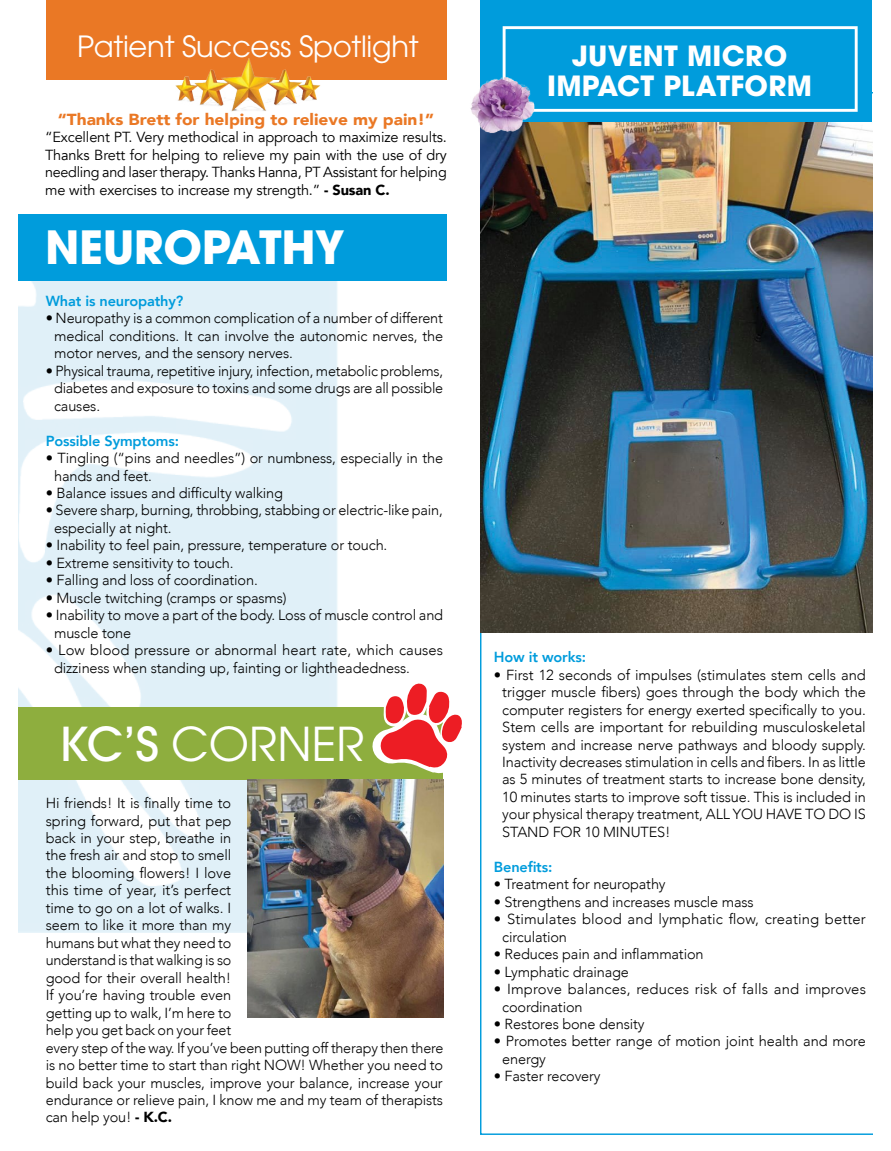
<style>
.page{position:relative;width:891px;height:1151px;background:#fff}
.page>*{position:absolute;margin:0;border:0;box-sizing:border-box;transform-origin:0 0}
.t1{font:46.35px "ITC Avant Garde Pro";color:#fff}
.t2{font:700 45.45px "ITC Avant Garde Pro";letter-spacing:-.01em;color:#fff}
.t3{font:29.03px "ITC Avant Garde Pro";letter-spacing:-.01em;color:#fff}
.t4{font:700 27.68px/30.6px "ITC Avant Garde Pro";letter-spacing:.01em;color:#fff;text-align:center}
.t5{font:900 15.97px "Avenir";color:#ea7825;scale:1.08 1}
.t6{font:300 14.62px/17.6px "Avenir";letter-spacing:-.01em;color:#000}
.t7{font:14.62px/17.6px "Avenir";letter-spacing:-.01em;color:#000;text-align:justify}
.t8{font:300 14.62px/17.6px "Avenir";letter-spacing:.01em;color:#000}
.t9{font:800 14.62px "Avenir";letter-spacing:-.01em;color:#009cdc}
.s1{font-weight:900}
.s2{font-weight:500}
</style>
<div class="page">
<svg style="left:480px;top:136px;width:392px;height:998px"></svg>
<img style="left:19px;top:281px;width:319px;height:651px">
<div style="left:481px;top:0;width:391px;height:122px;background:#009cdc"></div>
<div style="left:19px;top:214px;width:428px;height:67px;background:#009cdc"></div>
<div style="left:503px;top:26px;width:355px;height:86px;border:3px solid #fff"></div>
<div style="left:47px;top:0;width:400px;height:80px;background:#ea7825"></div>
<div style="left:19px;top:707px;width:424px;height:72px;background:#8eae3e"></div>
<svg style="left:372px;top:683px;width:90px;height:91px"></svg>
<img style="left:247px;top:779px;width:197px;height:237px">
<img style="left:481px;top:122px;width:391px;height:510px">
<img style="left:470px;top:72px;width:68px;height:64px">
<img style="left:175px;top:58px;width:146px;height:53px">
<h3 class="t3" style="left:77px;top:29px;width:343px">Patient Success Spotlight</h3>
<p class="t5" style="left:58px;top:106px;width:350px">“Thanks Brett for helping to relieve my pain!”</p>
<p class="t7" style="left:45px;top:129px;width:403px">“Excellent PT. Very methodical in approach to maximize results.<br>Thanks Brett for helping to relieve my pain with the use of dry needling and laser therapy. Thanks Hanna, PT Assistant for helping me with exercises to increase my strength.” <span class="s1">- Susan C.</span></p>
<h2 class="t2" style="left:45px;top:216px;width:301px">NEUROPATHY</h2>
<p class="t9" style="left:46px;top:289px;width:139px">What is neuropathy?</p>
<p class="t6" style="left:54px;top:309px;width:391px;text-align:justify;text-indent:-8px">• Neuropathy is a common complication of a number of different medical conditions. It can involve the autonomic nerves, the motor nerves, and the sensory nerves.</p>
<p class="t6" style="left:54px;top:362px;width:391px;text-align:justify;text-indent:-8px">• Physical trauma, repetitive injury, infection, metabolic problems, diabetes and exposure to toxins and some drugs are all possible causes.</p>
<p class="t9" style="left:46px;top:429px;width:135px">Possible Symptoms:</p>
<p class="t6" style="left:54px;top:449px;width:391px;text-indent:-8px">• Tingling (“pins and needles”) or numbness, especially in the hands and feet.</p>
<p class="t6" style="left:46px;top:484px;width:239px">• Balance issues and difficulty walking</p>
<p class="t6" style="left:54px;top:501px;width:390px;text-indent:-8px">• Severe sharp, burning, throbbing, stabbing or electric-like pain, especially at night.</p>
<p class="t6" style="left:46px;top:536px;width:343px">• Inability to feel pain, pressure, temperature or touch.</p>
<p class="t6" style="left:46px;top:554px;width:189px">• Extreme sensitivity to touch.</p>
<p class="t6" style="left:46px;top:571px;width:214px">• Falling and loss of coordination.</p>
<p class="t6" style="left:46px;top:589px;width:242px">• Muscle twitching (cramps or spasms)</p>
<p class="t6" style="left:54px;top:606px;width:391px;text-indent:-8px">• Inability to move a part of the body. Loss of muscle control and muscle tone</p>
<p class="t6" style="left:54px;top:641px;width:391px;text-indent:-8px">• Low blood pressure or abnormal heart rate, which causes dizziness when standing up, fainting or lightheadedness.</p>
<h1 class="t1" style="left:60px;top:714px;width:307px"><span class="s2">KC’S</span> CORNER</h1>
<p class="t6" style="left:46px;top:794px;width:399px">Hi friends! It is finally time to<br>spring forward, put that pep<br>back in your step, breathe in<br>the fresh air and stop to smell<br>the blooming flowers! I love<br>this time of year, it’s perfect<br>time to go on a lot of walks. I<br>seem to like it more than my<br>humans but what they need to<br>understand is that walking is so<br>good for their overall health!<br>If you’re having trouble even<br>getting up to walk, I’m here to<br>help you get back on your feet<br>every step of the way. If you’ve been putting off therapy then there is no better time to start than right NOW! Whether you need to build back your muscles, improve your balance, increase your endurance or relieve pain, I know me and my team of therapists can help you! <span class="s1">- K.C.</span></p>
<h3 class="t4" style="left:547px;top:40px;width:266px">JUVENT MICRO<br>IMPACT PLATFORM</h3>
<p class="t9" style="left:494px;top:645px;width:94px">How it works:</p>
<p class="t6" style="left:502px;top:665px;width:365px;text-align:justify;text-indent:-8px">• First 12 seconds of impulses (stimulates stem cells and trigger muscle fibers) goes through the body which the computer registers for energy exerted specifically to you.<br>Stem cells are important for rebuilding musculoskeletal system and increase nerve pathways and bloody supply.<br>Inactivity decreases stimulation in cells and fibers. In as little as 5 minutes of treatment starts to increase bone density, 10 minutes starts to improve soft tissue. This is included in your physical therapy treatment, ALL YOU HAVE TO DO IS STAND FOR 10 MINUTES!</p>
<p class="t9" style="left:494px;top:855px;width:60px">Benefits:</p>
<p class="t6" style="left:494px;top:875px;width:173px">• Treatment for neuropathy</p>
<p class="t6" style="left:494px;top:892px;width:261px">• Strengthens and increases muscle mass</p>
<p class="t6" style="left:502px;top:910px;width:365px;text-indent:-8px">• Stimulates blood and lymphatic flow, creating better circulation</p>
<p class="t6" style="left:494px;top:945px;width:211px">• Reduces pain and inflammation</p>
<p class="t6" style="left:494px;top:962px;width:137px">• Lymphatic drainage</p>
<p class="t8" style="left:502px;top:980px;width:365px;text-indent:-8px">• Improve balances, reduces risk of falls and improves coordination</p>
<p class="t6" style="left:494px;top:1014px;width:152px">• Restores bone density</p>
<p class="t6" style="left:502px;top:1032px;width:365px;text-indent:-8px">• Promotes better range of motion joint health and more energy</p>
<p class="t6" style="left:494px;top:1067px;width:108px">• Faster recovery</p>
</div>
